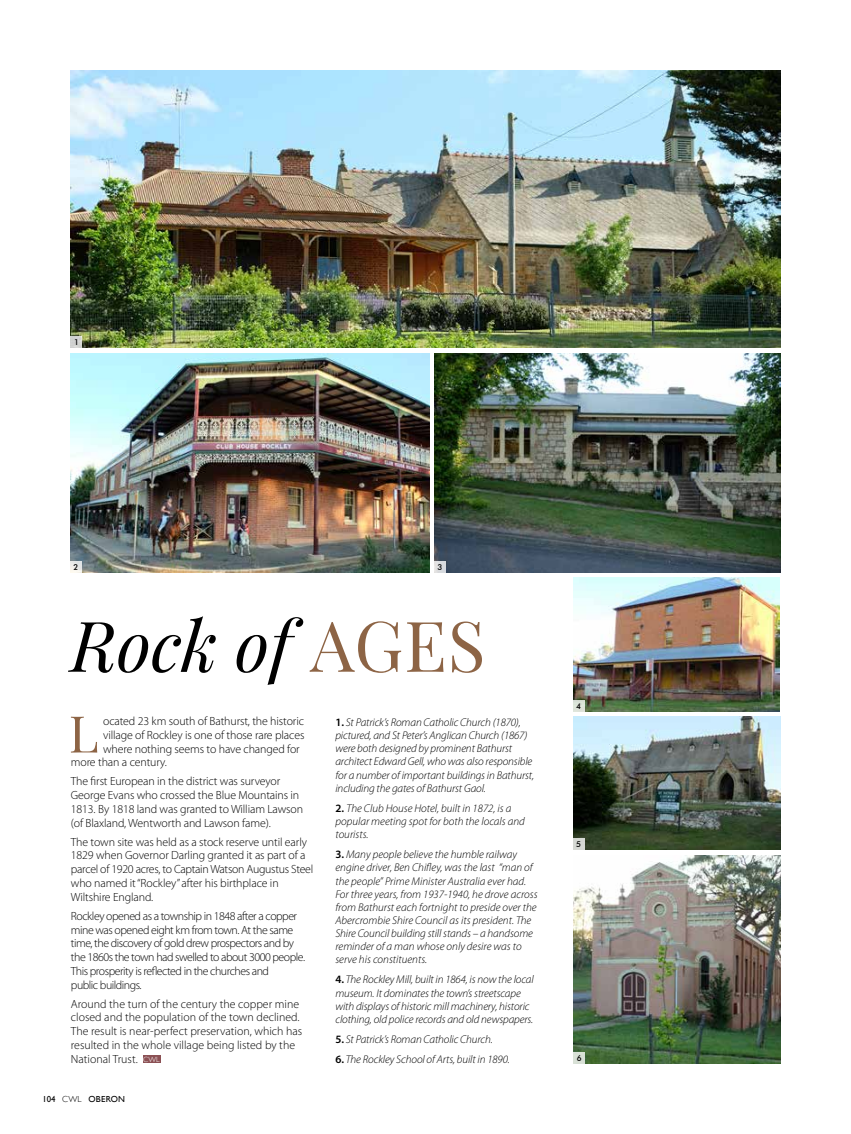
<style>
.page{position:relative;width:851px;height:1134px;background:#fff}
.page>*{position:absolute;margin:0;border:0;box-sizing:border-box;transform-origin:0 0}
.t1{font:italic 70px "Playfair Display";color:#000}
.t2{font:50.75px "Playfair Display";color:#8d6445}
.t3{font:300 11.88px/13.8px "Myriad Pro";letter-spacing:-.01em;color:#000}
.t4{font:300 11.88px/13.8px "Myriad Pro";letter-spacing:-.04em;color:#000}
.t5{font:italic 300 11.25px/13.1px "Myriad Pro";letter-spacing:-.01em;color:#000}
.t6{font:8.75px "Gill Sans";letter-spacing:.025em;color:#000}
.t7{font:500 8.12px "Futura BT";color:#000}
.s1{font-style:normal;color:#8d6445}
.s2{font-family:"Gill Sans";font-size:7.5px;color:#fff}
.s3{font-weight:300}
.s4{font-weight:600;font-style:normal}
</style>
<div class="page">
<img style="left:71px;top:71px;width:709px;height:277px">
<img style="left:70px;top:353px;width:360px;height:219px">
<img style="left:573px;top:716px;width:207px;height:134px">
<img style="left:434px;top:353px;width:346px;height:219px">
<img style="left:573px;top:856px;width:207px;height:207px">
<div style="left:143px;top:1055px;width:17px;height:8px;background:#8b5054"></div>
<div style="left:71px;top:337px;width:11px;height:11px;background:#d0d2d0"></div>
<svg style="left:70px;top:561px;width:11px;height:11px"></svg>
<div style="left:434px;top:561px;width:11px;height:11px;background:#dadcdf"></div>
<div style="left:573px;top:1052px;width:11px;height:11px;background:#d8e0d6"></div>
<div style="left:573px;top:838px;width:11px;height:12px;background:#d5d8d3"></div>
<img style="left:573px;top:578px;width:206px;height:133px">
<div style="left:573px;top:700px;width:11px;height:11px;background:#dce3d9"></div>
<p class="t7" style="left:74px;top:338px;width:6px">1</p>
<p class="t7" style="left:73px;top:562px;width:6px">2</p>
<p class="t7" style="left:437px;top:562px;width:6px">3</p>
<h1 class="t1" style="left:70px;top:599px;width:416px">Rock of <span class="s1">AGES</span></h1>
<h2 class="t2" style="left:69px;top:702px;width:31px">L</h2>
<p class="t3" style="left:103px;top:714px;width:202px">ocated 23 km south of Bathurst, the historic</p>
<p class="t3" style="left:103px;top:728px;width:203px">village of Rockley is one of those rare places</p>
<p class="t3" style="left:103px;top:742px;width:198px">where nothing seems to have changed for</p>
<p class="t3" style="left:71px;top:755px;width:98px">more than a century.</p>
<p class="t3" style="left:71px;top:774px;width:234px">The first European in the district was surveyor George Evans who crossed the Blue Mountains in 1813. By 1818 land was granted to William Lawson (of Blaxland, Wentworth and Lawson fame).</p>
<p class="t3" style="left:71px;top:835px;width:244px">The town site was held as a stock reserve until early 1829 when Governor Darling granted it as part of a parcel of 1920 acres, to Captain Watson Augustus Steel who named it “Rockley” after his birthplace in Wiltshire England.</p>
<p class="t4" style="left:71px;top:909px;width:236px">Rockley opened as a township in 1848 after a copper mine was opened eight km from town. At the same time, the discovery of gold drew prospectors and by the 1860s the town had swelled to about 3000 people.<br>This prosperity is reflected in the churches and<br>public buildings.</p>
<p class="t3" style="left:71px;top:997px;width:233px">Around the turn of the century the copper mine closed and the population of the town declined.<br>The result is near-perfect preservation, which has resulted in the whole village being listed by the National Trust. <span class="s2">CWL</span></p>
<p class="t6" style="left:43px;top:1094px;width:84px">104 <span class="s3">CWL</span> OBERON</p>
<p class="t5" style="left:335px;top:716px;width:200px"><span class="s4">1.</span> St Patrick’s Roman Catholic Church (1870), pictured, and St Peter’s Anglican Church (1867) were both designed by prominent Bathurst architect Edward Gell, who was also responsible for a number of important buildings in Bathurst, including the gates of Bathurst Gaol.</p>
<p class="t5" style="left:335px;top:801px;width:191px"><span class="s4">2.</span> The Club House Hotel, built in 1872, is a popular meeting spot for both the locals and tourists.</p>
<p class="t5" style="left:335px;top:848px;width:204px"><span class="s4">3.</span> Many people believe the humble railway engine driver, Ben Chifley, was the last “man of the people” Prime Minister Australia ever had.<br>For three years, from 1937-1940, he drove across from Bathurst each fortnight to preside over the Abercrombie Shire Council as its president. The Shire Council building still stands – a handsome reminder of a man whose only desire was to serve his constituents.</p>
<p class="t5" style="left:335px;top:973px;width:200px"><span class="s4">4.</span> The Rockley Mill, built in 1864, is now the local museum. It dominates the town’s streetscape with displays of historic mill machinery, historic clothing, old police records and old newspapers.</p>
<p class="t5" style="left:335px;top:1032px;width:159px"><span class="s4">5.</span> St Patrick’s Roman Catholic Church.</p>
<p class="t5" style="left:335px;top:1053px;width:176px"><span class="s4">6.</span> The Rockley School of Arts, built in 1890.</p>
<p class="t7" style="left:576px;top:701px;width:6px">41</p>
<p class="t7" style="left:576px;top:839px;width:6px">5</p>
<p class="t7" style="left:576px;top:1053px;width:6px">6</p>
</div>
